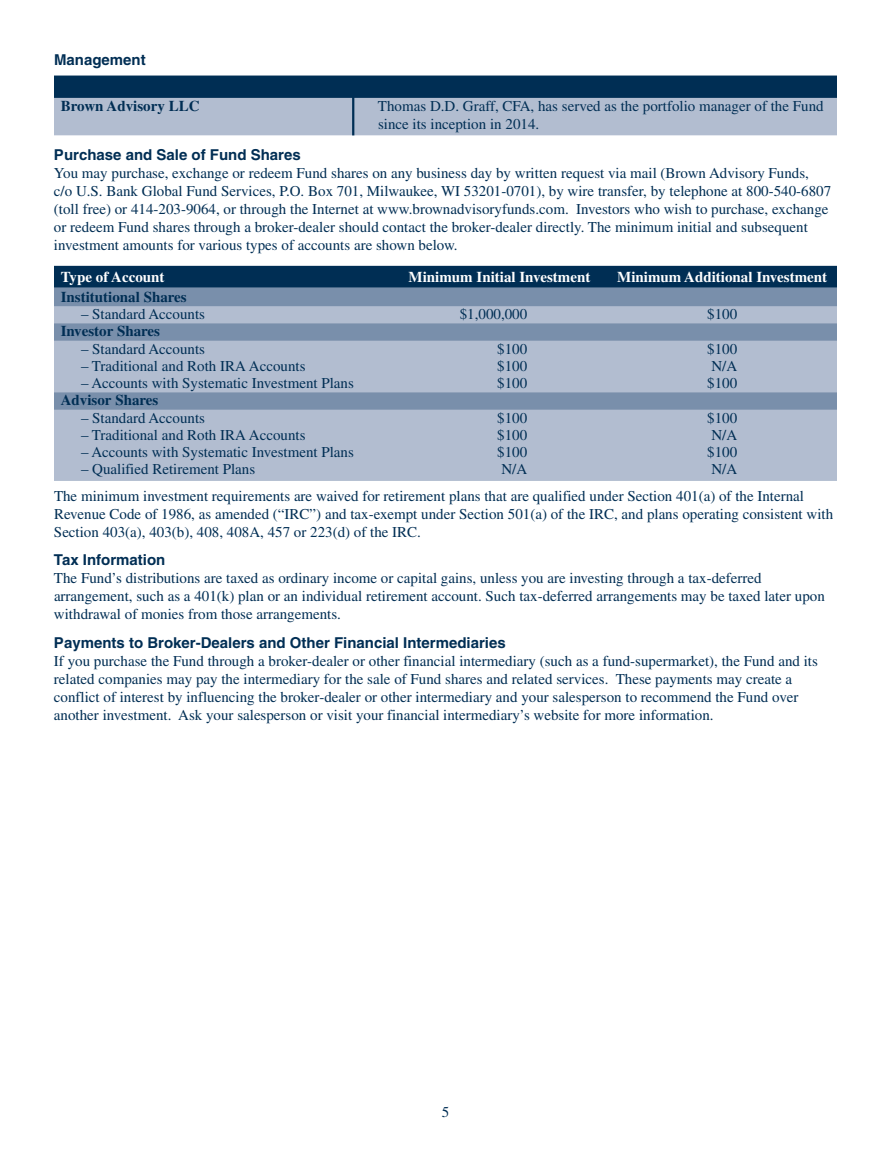
<style>
.page{position:relative;width:891px;height:1161px;background:#fff}
.page>*{position:absolute;margin:0;border:0;box-sizing:border-box;transform-origin:0 0}
.t1{font:15px/18px "Times";color:#002e54}
.t2{font:700 15px "Helvetica";color:#002e54}
.t3{font:700 15px "Times";color:#fff}
.t4{font:700 15px "Times";color:#002e54}
</style>
<div class="page">
<div style="left:54px;top:76px;width:783px;height:22px;background:#002e54"></div>
<div style="left:54px;top:98px;width:783px;height:19px;background:#b2bdd0"></div>
<div style="left:54px;top:116px;width:783px;height:19px;background:#b2bdd0"></div>
<div style="left:54px;top:266px;width:783px;height:22px;background:#002e54"></div>
<div style="left:54px;top:287px;width:783px;height:21px;background:#798fab"></div>
<div style="left:54px;top:306px;width:783px;height:20px;background:#b2bdd0"></div>
<div style="left:54px;top:323px;width:783px;height:20px;background:#798fab"></div>
<div style="left:54px;top:341px;width:783px;height:19px;background:#b2bdd0"></div>
<div style="left:54px;top:358px;width:783px;height:19px;background:#b2bdd0"></div>
<div style="left:54px;top:375px;width:783px;height:20px;background:#b2bdd0"></div>
<div style="left:54px;top:392px;width:783px;height:20px;background:#798fab"></div>
<div style="left:54px;top:410px;width:783px;height:19px;background:#b2bdd0"></div>
<div style="left:54px;top:427px;width:783px;height:19px;background:#b2bdd0"></div>
<div style="left:54px;top:444px;width:783px;height:20px;background:#b2bdd0"></div>
<div style="left:54px;top:461px;width:783px;height:20px;background:#b2bdd0"></div>
<hr style="left:352px;top:97px;width:2px;height:38px;background:#002e54">
<p class="t2" style="left:54px;top:54px;width:93px">Management</p>
<p class="t4" style="left:61px;top:101px;width:140px">Brown Advisory LLC</p>
<p class="t1" style="left:378px;top:98px;width:447px">Thomas D.D. Graff, CFA, has served as the portfolio manager of the Fund since its inception in 2014.</p>
<p class="t2" style="left:54px;top:150px;width:248px">Purchase and Sale of Fund Shares</p>
<p class="t1" style="left:54px;top:166px;width:779px">You may purchase, exchange or redeem Fund shares on any business day by written request via mail (Brown Advisory Funds,<br>c/o U.S. Bank Global Fund Services, P.O. Box 701, Milwaukee, WI 53201-0701), by wire transfer, by telephone at 800-540-6807 (toll free) or 414-203-9064, or through the Internet at www.brownadvisoryfunds.com. Investors who wish to purchase, exchange or redeem Fund shares through a broker-dealer should contact the broker-dealer directly. The minimum initial and subsequent investment amounts for various types of accounts are shown below.</p>
<p class="t3" style="left:61px;top:272px;width:105px">Type of Account</p>
<p class="t3" style="left:409px;top:272px;width:183px">Minimum Initial Investment</p>
<p class="t3" style="left:617px;top:272px;width:212px">Minimum Additional Investment</p>
<p class="t4" style="left:61px;top:292px;width:128px">Institutional Shares</p>
<p class="t1" style="left:81px;top:307px;width:126px">– Standard Accounts</p>
<p class="t1" style="left:460px;top:307px;width:69px">$1,000,000</p>
<p class="t1" style="left:707px;top:307px;width:31px">$100</p>
<p class="t4" style="left:61px;top:326px;width:101px">Investor Shares</p>
<p class="t1" style="left:81px;top:341px;width:126px">– Standard Accounts</p>
<p class="t1" style="left:497px;top:341px;width:31px">$100</p>
<p class="t1" style="left:707px;top:341px;width:31px">$100</p>
<p class="t1" style="left:81px;top:358px;width:226px">– Traditional and Roth IRA Accounts</p>
<p class="t1" style="left:497px;top:358px;width:31px">$100</p>
<p class="t1" style="left:711px;top:358px;width:27px">N/A</p>
<p class="t1" style="left:81px;top:376px;width:274px">– Accounts with Systematic Investment Plans</p>
<p class="t1" style="left:497px;top:376px;width:31px">$100</p>
<p class="t1" style="left:707px;top:376px;width:31px">$100</p>
<p class="t4" style="left:61px;top:395px;width:99px">Advisor Shares</p>
<p class="t1" style="left:81px;top:410px;width:126px">– Standard Accounts</p>
<p class="t1" style="left:497px;top:410px;width:31px">$100</p>
<p class="t1" style="left:707px;top:410px;width:31px">$100</p>
<p class="t1" style="left:81px;top:427px;width:226px">– Traditional and Roth IRA Accounts</p>
<p class="t1" style="left:497px;top:427px;width:31px">$100</p>
<p class="t1" style="left:711px;top:427px;width:27px">N/A</p>
<p class="t1" style="left:81px;top:445px;width:274px">– Accounts with Systematic Investment Plans</p>
<p class="t1" style="left:497px;top:445px;width:31px">$100</p>
<p class="t1" style="left:707px;top:445px;width:31px">$100</p>
<p class="t1" style="left:81px;top:462px;width:176px">– Qualified Retirement Plans</p>
<p class="t1" style="left:501px;top:462px;width:27px">N/A</p>
<p class="t1" style="left:54px;top:458px;width:752px;line-height:26.1px;text-indent:657px">N/A<br>The minimum investment requirements are waived for retirement plans that are qualified under Section 401(a) of the Internal</p>
<p class="t1" style="left:54px;top:506px;width:781px">Revenue Code of 1986, as amended (“IRC”) and tax-exempt under Section 501(a) of the IRC, and plans operating consistent with<br>Section 403(a), 403(b), 408, 408A, 457 or 223(d) of the IRC.</p>
<p class="t2" style="left:54px;top:555px;width:113px">Tax Information</p>
<p class="t1" style="left:54px;top:571px;width:772px">The Fund’s distributions are taxed as ordinary income or capital gains, unless you are investing through a tax-deferred arrangement, such as a 401(k) plan or an individual retirement account. Such tax-deferred arrangements may be taxed later upon withdrawal of monies from those arrangements.</p>
<p class="t2" style="left:54px;top:637px;width:453px">Payments to Broker-Dealers and Other Financial Intermediaries</p>
<p class="t1" style="left:54px;top:654px;width:765px">If you purchase the Fund through a broker-dealer or other financial intermediary (such as a fund-supermarket), the Fund and its related companies may pay the intermediary for the sale of Fund shares and related services. These payments may create a conflict of interest by influencing the broker-dealer or other intermediary and your salesperson to recommend the Fund over another investment. Ask your salesperson or visit your financial intermediary’s website for more information.</p>
<p class="t1" style="left:442px;top:1105px;width:9px">5</p>
</div>
